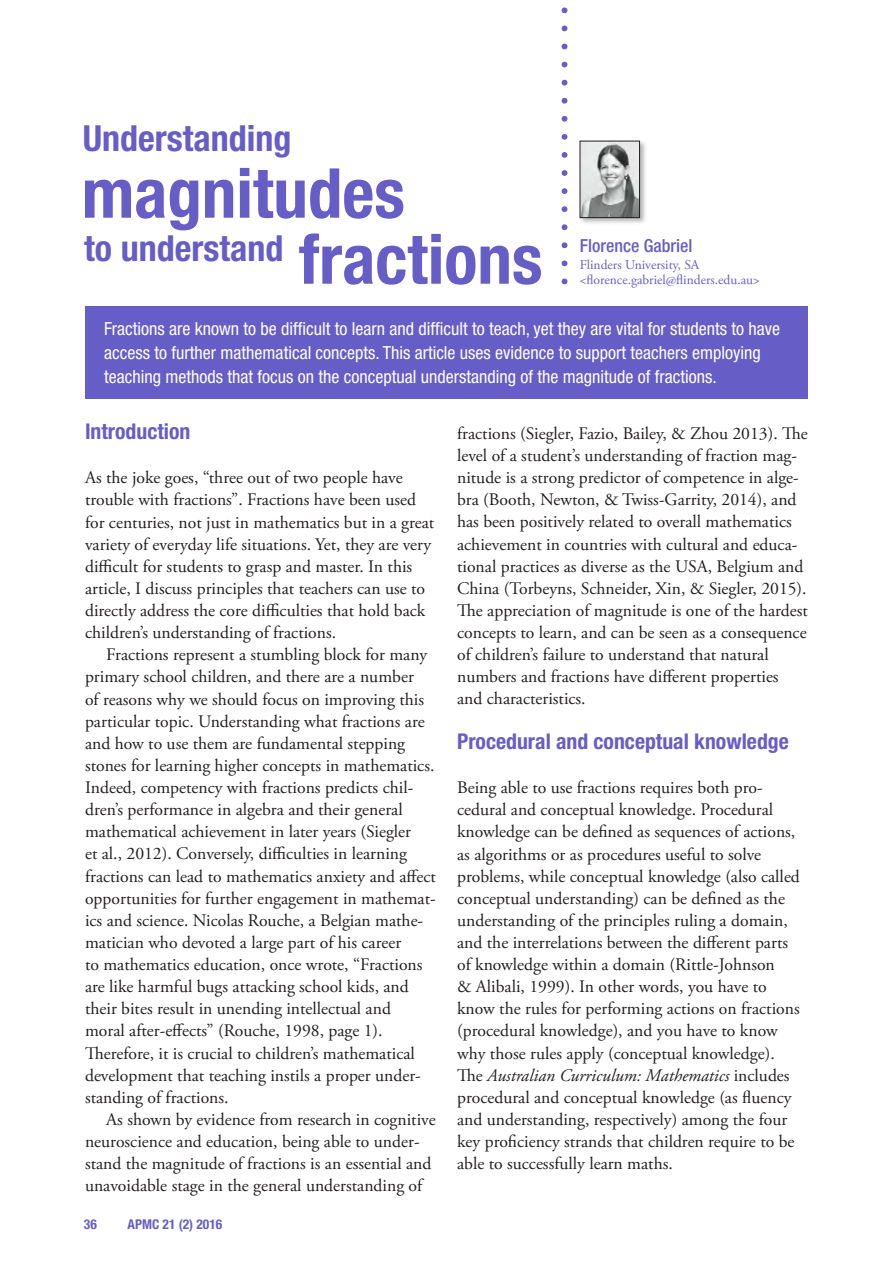
<style>
.page{position:relative;width:893px;height:1263px;background:#fff}
.page>*{position:absolute;margin:0;border:0;box-sizing:border-box;transform-origin:0 0}
.t1{font:700 condensed 69px "Helvetica Neue";color:#675dc6}
.t2{font:700 condensed 36px "Helvetica Neue";color:#675dc6}
.t3{font:700 condensed 21.75px "Helvetica Neue";color:#675dc6}
.t4{font:condensed 18px/24px "Helvetica Neue";color:#fff}
.t5{font:500 condensed 18px "Helvetica Neue";color:#675dc6}
.t6{font:17.7px/22px "Adobe Garamond Pro";color:#231f20}
.t7{font:13.5px/15px "Adobe Garamond Pro";color:#675dc6}
.t8{font:700 condensed 13.5px "Helvetica Neue";color:#675dc6}
.s1{font-style:italic}
</style>
<div class="page">
<svg style="left:562px;top:7px;width:5px;height:6px"></svg>
<svg style="left:562px;top:26px;width:5px;height:5px"></svg>
<svg style="left:562px;top:44px;width:5px;height:5px"></svg>
<svg style="left:562px;top:62px;width:5px;height:5px"></svg>
<svg style="left:562px;top:80px;width:5px;height:6px"></svg>
<svg style="left:562px;top:98px;width:5px;height:6px"></svg>
<svg style="left:562px;top:116px;width:5px;height:6px"></svg>
<svg style="left:562px;top:134px;width:5px;height:6px"></svg>
<svg style="left:562px;top:152px;width:5px;height:6px"></svg>
<svg style="left:562px;top:170px;width:5px;height:6px"></svg>
<svg style="left:562px;top:188px;width:5px;height:6px"></svg>
<svg style="left:562px;top:206px;width:5px;height:6px"></svg>
<svg style="left:562px;top:224px;width:5px;height:6px"></svg>
<svg style="left:562px;top:242px;width:5px;height:6px"></svg>
<svg style="left:562px;top:260px;width:5px;height:6px"></svg>
<svg style="left:562px;top:279px;width:5px;height:5px"></svg>
<div style="left:85px;top:306px;width:723px;height:93px;background:#675dc6"></div>
<div style="left:578px;top:139px;width:69px;height:87px;background:#231f20;opacity:.35"></div>
<img style="left:582px;top:143px;width:56px;height:73px">
<div style="left:580px;top:141px;width:60px;height:77px;border:1px solid #231f20"></div>
<h2 class="t2" style="left:83px;top:117px;width:210px">Understanding</h2>
<h1 class="t1" style="left:82px;top:151px;width:325px">magnitudes</h1>
<h1 class="t1" style="left:299px;top:217px;width:245px">fractions</h1>
<h2 class="t2" style="left:84px;top:227px;width:201px">to understand</h2>
<p class="t5" style="left:580px;top:235px;width:114px">Florence Gabriel</p>
<p class="t7" style="left:580px;top:258px;width:182px">Flinders University, SA &lt;florence.gabriel@flinders.edu.au&gt;</p>
<p class="t4" style="left:104px;top:317px;width:678px">Fractions are known to be difficult to learn and difficult to teach, yet they are vital for students to have access to further mathematical concepts. This article uses evidence to support teachers employing teaching methods that focus on the conceptual understanding of the magnitude of fractions.</p>
<p class="t3" style="left:85px;top:418px;width:107px">Introduction</p>
<p class="t6" style="left:85px;top:467px;width:351px">As the joke goes, “three out of two people have trouble with fractions”. Fractions have been used for centuries, not just in mathematics but in a great variety of everyday life situations. Yet, they are very difficult for students to grasp and master. In this article, I discuss principles that teachers can use to directly address the core difficulties that hold back children’s understanding of fractions.</p>
<p class="t6" style="left:85px;top:644px;width:352px;text-indent:21px">Fractions represent a stumbling block for many primary school children, and there are a number<br>of reasons why we should focus on improving this particular topic. Understanding what fractions are and how to use them are fundamental stepping stones for learning higher concepts in mathematics.<br>Indeed, competency with fractions predicts chil&shy;dren’s performance in algebra and their general mathematical achievement in later years (Siegler<br>et al., 2012). Conversely, difficulties in learning fractions can lead to mathematics anxiety and affect opportunities for further engagement in mathemat&shy;ics and science. Nicolas Rouche, a Belgian mathe&shy;matician who devoted a large part of his career<br>to mathematics education, once wrote, “Fractions are like harmful bugs attacking school kids, and their bites result in unending intellectual and<br>moral after-effects” (Rouche, 1998, page 1).<br>Therefore, it is crucial to children’s mathematical development that teaching instils a proper under&shy;standing of fractions.</p>
<p class="t6" style="left:85px;top:1109px;width:352px;text-indent:21px">As shown by evidence from research in cognitive neuroscience and education, being able to under&shy;stand the magnitude of fractions is an essential and unavoidable stage in the general understanding of</p>
<p class="t6" style="left:457px;top:423px;width:352px">fractions (Siegler, Fazio, Bailey, &amp; Zhou 2013). The level of a student’s understanding of fraction mag&shy;nitude is a strong predictor of competence in alge&shy;bra (Booth, Newton, &amp; Twiss-Garrity, 2014), and has been positively related to overall mathematics achievement in countries with cultural and educa&shy;tional practices as diverse as the USA, Belgium and China (Torbeyns, Schneider, Xin, &amp; Siegler, 2015).<br>The appreciation of magnitude is one of the hardest concepts to learn, and can be seen as a consequence of children’s failure to understand that natural numbers and fractions have different properties and characteristics.</p>
<p class="t3" style="left:457px;top:728px;width:333px">Procedural and conceptual knowledge</p>
<p class="t6" style="left:457px;top:777px;width:344px">Being able to use fractions requires both pro&shy;cedural and conceptual knowledge. Procedural knowledge can be defined as sequences of actions, as algorithms or as procedures useful to solve problems, while conceptual knowledge (also called conceptual understanding) can be defined as the understanding of the principles ruling a domain, and the interrelations between the different parts of knowledge within a domain (Rittle-Johnson<br>&amp; Alibali, 1999). In other words, you have to know the rules for performing actions on fractions (procedural knowledge), and you have to know why those rules apply (conceptual knowledge).<br>The <span class="s1">Australian Curriculum: Mathematics</span> includes procedural and conceptual knowledge (as fluency and understanding, respectively) among the four key proficiency strands that children require to be able to successfully learn maths.</p>
<p class="t8" style="left:84px;top:1216px;width:14px">36</p>
<p class="t8" style="left:128px;top:1216px;width:96px">APMC 21 (2) 2016</p>
</div>
